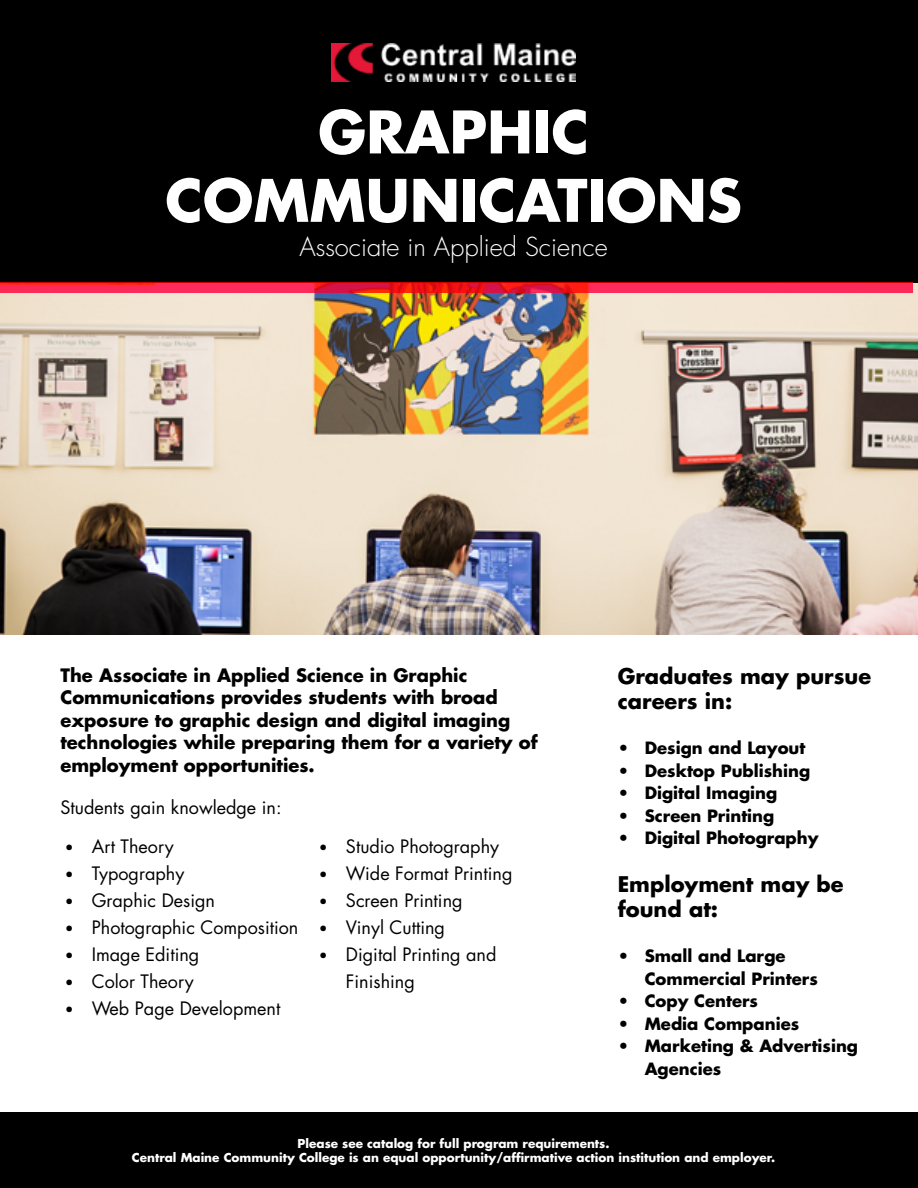
<style>
.page{position:relative;width:918px;height:1188px;background:#fff}
.page>*{position:absolute;margin:0;border:0;box-sizing:border-box;transform-origin:0 0}
.t1{font:700 57px/68.4px "Futura LT";color:#fff;text-align:center}
.t2{font:300 25.5px "Futura LT";color:#fff}
.t3{font:700 21px/25.2px "Futura LT";color:#000}
.t4{font:18px/27px "Futura LT";color:#000}
.t5{font:700 18px/22.5px "Futura LT";color:#000}
.t6{font:700 16.5px/22.5px "Futura LT";color:#000}
.t7{font:700 12px/14.4px "Futura LT";color:#fff;text-align:center}
.s1{font-family:"Calibri"}
</style>
<div class="page">
<div style="left:0;top:1112px;width:918px;height:76px;background:#000"></div>
<img style="left:0;top:282px;width:918px;height:352px">
<div style="left:0;top:0;width:918px;height:282px;background:#000"></div>
<img style="left:332px;top:43px;width:243px;height:39px">
<svg style="left:0;top:282px;width:913px;height:11px;background:#f12041"></svg>
<p class="t1" style="left:165px;top:97px;width:578px">GRAPHIC<br>COMMUNICATIONS</p>
<p class="t2" style="left:299px;top:232px;width:310px">Associate in Applied Science</p>
<p class="t5" style="left:60px;top:664px;width:479px">The Associate in Applied Science in Graphic Communications provides students with broad exposure to graphic design and digital imaging technologies while preparing them for a variety of employment opportunities.</p>
<p class="t4" style="left:60px;top:794px;width:223px">Students gain knowledge in:</p>
<p class="t4" style="left:65px;top:833px;width:110px"><span class="s1">•</span> Art Theory</p>
<p class="t4" style="left:65px;top:860px;width:121px"><span class="s1">•</span> Typography</p>
<p class="t4" style="left:65px;top:887px;width:152px"><span class="s1">•</span> Graphic Design</p>
<p class="t4" style="left:65px;top:914px;width:235px"><span class="s1">•</span> Photographic Composition</p>
<p class="t4" style="left:65px;top:941px;width:136px"><span class="s1">•</span> Image Editing</p>
<p class="t4" style="left:65px;top:968px;width:130px"><span class="s1">•</span> Color Theory</p>
<p class="t4" style="left:65px;top:995px;width:217px"><span class="s1">•</span> Web Page Development</p>
<p class="t4" style="left:319px;top:833px;width:182px"><span class="s1">•</span> Studio Photography</p>
<p class="t4" style="left:319px;top:860px;width:195px"><span class="s1">•</span> Wide Format Printing</p>
<p class="t4" style="left:319px;top:887px;width:145px"><span class="s1">•</span> Screen Printing</p>
<p class="t4" style="left:319px;top:914px;width:128px"><span class="s1">•</span> Vinyl Cutting</p>
<p class="t4" style="left:346px;top:941px;width:152px;text-indent:-27px"><span class="s1">•</span> Digital Printing and<br>Finishing</p>
<p class="t3" style="left:618px;top:663px;width:255px">Graduates may pursue careers in:</p>
<p class="t6" style="left:618px;top:737px;width:189px">• Design and Layout</p>
<p class="t6" style="left:618px;top:759px;width:194px">• Desktop Publishing</p>
<p class="t6" style="left:618px;top:782px;width:161px">• Digital Imaging</p>
<p class="t6" style="left:618px;top:804px;width:158px">• Screen Printing</p>
<p class="t6" style="left:618px;top:827px;width:202px">• Digital Photography</p>
<p class="t3" style="left:618px;top:871px;width:228px">Employment may be found at:</p>
<p class="t6" style="left:645px;top:945px;width:175px;text-indent:-27px">• Small and Large<br>Commercial Printers</p>
<p class="t6" style="left:618px;top:990px;width:142px">• Copy Centers</p>
<p class="t6" style="left:618px;top:1012px;width:183px">• Media Companies</p>
<p class="t6" style="left:645px;top:1035px;width:215px;text-indent:-27px">• Marketing &amp; Advertising<br>Agencies</p>
<p class="t7" style="left:132px;top:1136px;width:645px">Please see catalog for full program requirements.<br>Central Maine Community College is an equal opportunity/affirmative action institution and employer.</p>
</div>
